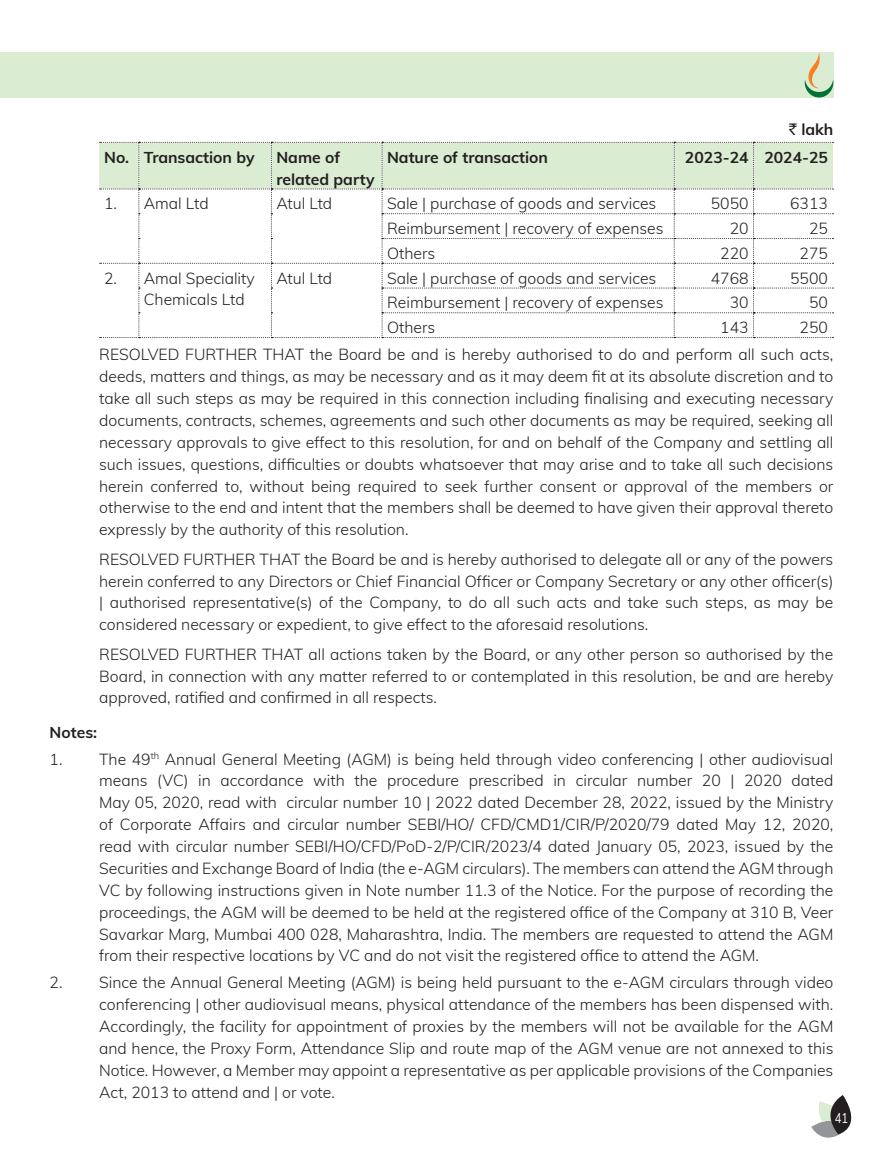
<style>
.page{position:relative;width:883px;height:1166px;background:#fff}
.page>*{position:absolute;margin:0;border:0;box-sizing:border-box;transform-origin:0 0}
.List_Paragraph{font:300 15.75px/21.9px "Muli";color:#231f20;text-align:justify}
.List_Paragraph-2{font:700 15.75px/21.9px "Muli";color:#231f20}
.heading_3{font:700 15.75px "Muli";color:#231f20}
.t1{font:14px "Muli";color:#fff;scale:.8 1}
.s1{font-family:"Rupee Foradian";font-weight:400}
</style>
<div class="page">
<svg style="left:811px;top:1095px;width:41px;height:43px"></svg>
<div style="left:0;top:52px;width:833px;height:45px;background:#daecd2"></div>
<svg style="left:805px;top:52px;width:28px;height:45px"></svg>
<svg style="left:99px;top:142px;width:735px;height:196px"></svg>
<p class="List_Paragraph-2" style="left:789px;top:118px;width:46px"><span class="s1">`</span> lakh</p>
<p class="List_Paragraph-2" style="left:104px;top:145px;width:26px">No.</p>
<p class="List_Paragraph-2" style="left:144px;top:145px;width:112px">Transaction by</p>
<p class="List_Paragraph-2" style="left:276px;top:145px;width:100px">Name of related party</p>
<p class="List_Paragraph-2" style="left:387px;top:145px;width:163px">Nature of transaction</p>
<p class="List_Paragraph-2" style="left:685px;top:145px;width:65px">2023-24</p>
<p class="List_Paragraph-2" style="left:764px;top:145px;width:65px">2024-25</p>
<p class="List_Paragraph" style="left:104px;top:192px;width:14px">1.</p>
<p class="List_Paragraph" style="left:144px;top:192px;width:66px">Amal Ltd</p>
<p class="List_Paragraph" style="left:276px;top:192px;width:57px">Atul Ltd</p>
<p class="List_Paragraph" style="left:387px;top:192px;width:271px">Sale | purchase of goods and services</p>
<p class="List_Paragraph" style="left:711px;top:192px;width:39px">5050</p>
<p class="List_Paragraph" style="left:790px;top:192px;width:39px">6313</p>
<p class="List_Paragraph" style="left:387px;top:217px;width:278px">Reimbursement | recovery of expenses</p>
<p class="List_Paragraph" style="left:730px;top:217px;width:20px">20</p>
<p class="List_Paragraph" style="left:809px;top:217px;width:20px">25</p>
<p class="List_Paragraph" style="left:387px;top:241px;width:50px">Others</p>
<p class="List_Paragraph" style="left:720px;top:241px;width:30px">220</p>
<p class="List_Paragraph" style="left:800px;top:241px;width:30px">275</p>
<p class="List_Paragraph" style="left:104px;top:266px;width:14px">2.</p>
<p class="List_Paragraph" style="left:144px;top:266px;width:113px">Amal Speciality<br>Chemicals Ltd</p>
<p class="List_Paragraph" style="left:276px;top:266px;width:57px">Atul Ltd</p>
<p class="List_Paragraph" style="left:387px;top:266px;width:271px">Sale | purchase of goods and services</p>
<p class="List_Paragraph" style="left:711px;top:266px;width:39px">4768</p>
<p class="List_Paragraph" style="left:790px;top:266px;width:39px">5500</p>
<p class="List_Paragraph" style="left:387px;top:291px;width:278px">Reimbursement | recovery of expenses</p>
<p class="List_Paragraph" style="left:730px;top:291px;width:20px">30</p>
<p class="List_Paragraph" style="left:809px;top:291px;width:20px">50</p>
<p class="List_Paragraph" style="left:387px;top:316px;width:50px">Others</p>
<p class="List_Paragraph" style="left:720px;top:316px;width:30px">143</p>
<p class="List_Paragraph" style="left:800px;top:316px;width:30px">250</p>
<p class="List_Paragraph" style="left:99px;top:343px;width:736px">RESOLVED FURTHER THAT the Board be and is hereby authorised to do and perform all such acts, deeds, matters and things, as may be necessary and as it may deem fit at its absolute discretion and to take all such steps as may be required in this connection including finalising and executing necessary documents, contracts, schemes, agreements and such other documents as may be required, seeking all necessary approvals to give effect to this resolution, for and on behalf of the Company and settling all such issues, questions, difficulties or doubts whatsoever that may arise and to take all such decisions herein conferred to, without being required to seek further consent or approval of the members or otherwise to the end and intent that the members shall be deemed to have given their approval thereto expressly by the authority of this resolution.</p>
<p class="List_Paragraph" style="left:99px;top:547px;width:736px">RESOLVED FURTHER THAT the Board be and is hereby authorised to delegate all or any of the powers herein conferred to any Directors or Chief Financial Officer or Company Secretary or any other officer(s) | authorised representative(s) of the Company, to do all such acts and take such steps, as may be considered necessary or expedient, to give effect to the aforesaid resolutions.</p>
<p class="List_Paragraph" style="left:99px;top:642px;width:736px">RESOLVED FURTHER THAT all actions taken by the Board, or any other person so authorised by the Board, in connection with any matter referred to or contemplated in this resolution, be and are hereby approved, ratified and confirmed in all respects.</p>
<p class="heading_3" style="left:50px;top:720px;width:49px">Notes:</p>
<p class="List_Paragraph" style="left:99px;top:747px;width:736px;text-indent:-50px">1. The 49<sup>th</sup> Annual General Meeting (AGM) is being held through video conferencing | other audiovisual means (VC) in accordance with the procedure prescribed in circular number 20 | 2020 dated May 05, 2020, read with circular number 10 | 2022 dated December 28, 2022, issued by the Ministry of Corporate Affairs and circular number SEBI/HO/ CFD/CMD1/CIR/P/2020/79 dated May 12, 2020, read with circular number SEBI/HO/CFD/PoD-2/P/CIR/2023/4 dated January 05, 2023, issued by the Securities and Exchange Board of India (the e-AGM circulars). The members can attend the AGM through VC by following instructions given in Note number 11.3 of the Notice. For the purpose of recording the proceedings, the AGM will be deemed to be held at the registered office of the Company at 310 B, Veer Savarkar Marg, Mumbai 400 028, Maharashtra, India. The members are requested to attend the AGM from their respective locations by VC and do not visit the registered office to attend the AGM.</p>
<p class="List_Paragraph" style="left:99px;top:971px;width:736px;text-indent:-50px">2. Since the Annual General Meeting (AGM) is being held pursuant to the e-AGM circulars through video conferencing | other audiovisual means, physical attendance of the members has been dispensed with.<br>Accordingly, the facility for appointment of proxies by the members will not be available for the AGM and hence, the Proxy Form, Attendance Slip and route map of the AGM venue are not annexed to this Notice. However, a Member may appoint a representative as per applicable provisions of the Companies Act, 2013 to attend and | or vote.</p>
<p class="t1" style="left:835px;top:1107px;width:18px">41</p>
</div>
